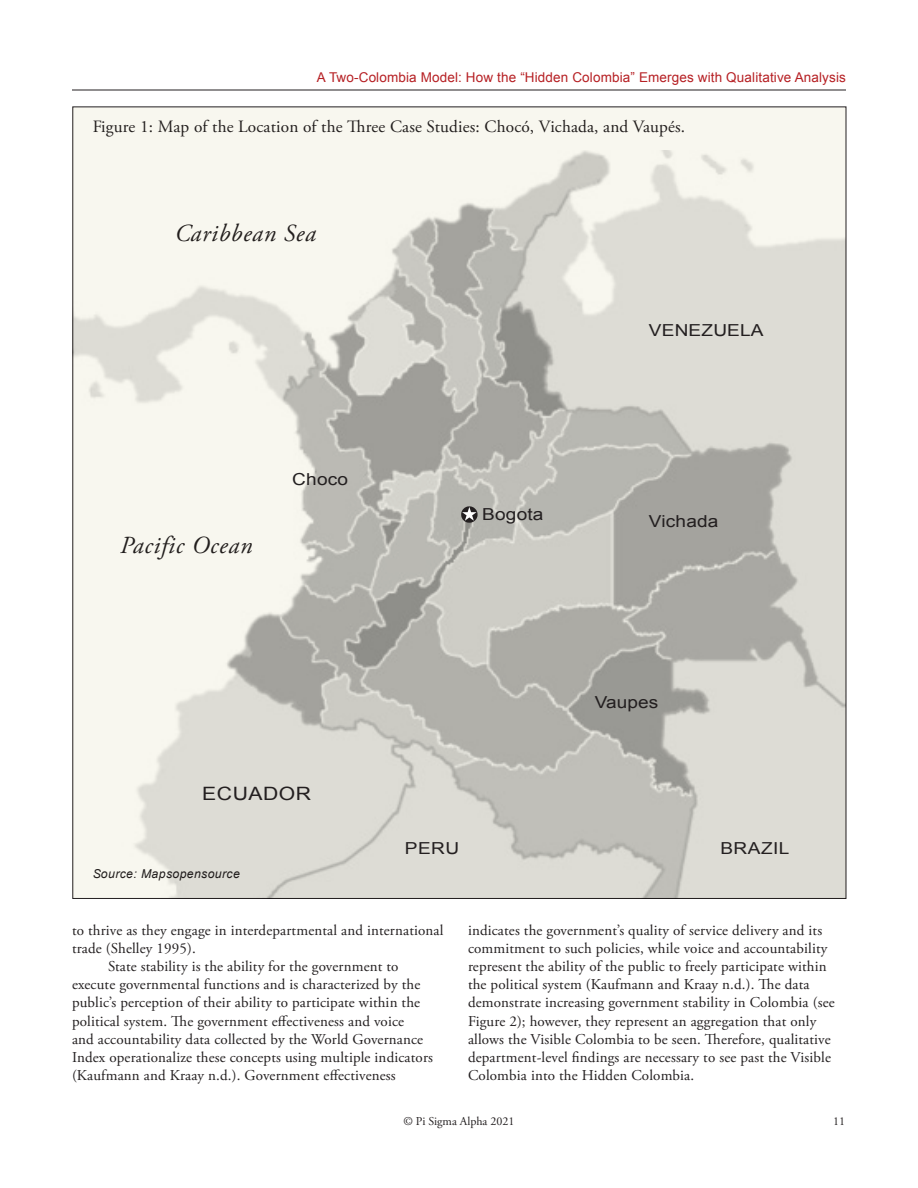
<style>
.page{position:relative;width:918px;height:1188px;background:#fff}
.page>*{position:absolute;margin:0;border:0;box-sizing:border-box;transform-origin:0 0}
.t1{font:italic 24.45px "Adobe Garamond Pro";letter-spacing:.03em;color:#231f20}
.t2{font:18.45px "Arial";letter-spacing:.025em;color:#231f20;scale:1.15 1}
.t3{font:17.25px "Adobe Garamond Pro";letter-spacing:.01em;color:#231f20}
.t4{font:16.5px "Arial";letter-spacing:.01em;color:#231f20;scale:1.15 1}
.Text_1st_line_indent{font:15px/18.1px "Adobe Garamond Pro";letter-spacing:.01em;color:#231f20}
.t5{font:13.5px "Arial";letter-spacing:.01em;color:#b62024}
.t6{font:italic 12.3px "Arial";letter-spacing:.03em;color:#231f20}
.t7{font:12px "Adobe Garamond Pro";color:#231f20}
</style>
<div class="page">
<hr style="left:72px;top:90px;width:774px;height:1px;background:#231f20">
<div style="left:73px;top:107px;width:773px;height:791px;background:#f8f7ef"></div>
<img style="left:73px;top:150px;width:772px;height:749px">
<svg style="left:461px;top:506px;width:17px;height:17px"></svg>
<p class="t5" style="left:317px;top:68px;width:530px">A Two-Colombia Model: How the “Hidden Colombia” Emerges with Qualitative Analysis</p>
<p class="t3" style="left:92px;top:116px;width:594px">Figure 1: Map of the Location of the Three Case Studies: Chocó, Vichada, and Vaupés.</p>
<h1 class="t1" style="left:174px;top:219px;width:143px">Caribbean Sea</h1>
<h1 class="t1" style="left:120px;top:531px;width:134px">Pacific Ocean</h1>
<p class="t4" style="left:292px;top:468px;width:50px">Choco</p>
<p class="t2" style="left:202px;top:781px;width:96px">ECUADOR</p>
<p class="t6" style="left:92px;top:866px;width:149px">Source: Mapsopensource</p>
<p class="t4" style="left:649px;top:320px;width:101px">VENEZUELA</p>
<p class="t4" style="left:482px;top:504px;width:55px">Bogota</p>
<p class="t4" style="left:649px;top:510px;width:62px">Vichada</p>
<p class="t4" style="left:595px;top:692px;width:57px">Vaupes</p>
<p class="t4" style="left:405px;top:837px;width:49px">PERU</p>
<p class="t4" style="left:720px;top:837px;width:62px">BRAZIL</p>
<p class="Text_1st_line_indent" style="left:72px;top:921px;width:373px">to thrive as they engage in interdepartmental and international trade (Shelley 1995).</p>
<p class="Text_1st_line_indent" style="left:72px;top:958px;width:363px;text-indent:36px">State stability is the ability for the government to execute governmental functions and is characterized by the public’s perception of their ability to participate within the political system. The government effectiveness and voice<br>and accountability data collected by the World Governance Index operationalize these concepts using multiple indicators (Kaufmann and Kraay n.d.). Government effectiveness</p>
<p class="Text_1st_line_indent" style="left:468px;top:921px;width:368px">indicates the government’s quality of service delivery and its commitment to such policies, while voice and accountability represent the ability of the public to freely participate within the political system (Kaufmann and Kraay n.d.). The data demonstrate increasing government stability in Colombia (see Figure 2); however, they represent an aggregation that only allows the Visible Colombia to be seen. Therefore, qualitative department-level findings are necessary to see past the Visible Colombia into the Hidden Colombia.</p>
<p class="t7" style="left:403px;top:1114px;width:113px">© Pi Sigma Alpha 2021</p>
<p class="t7" style="left:833px;top:1114px;width:13px">11</p>
</div>
